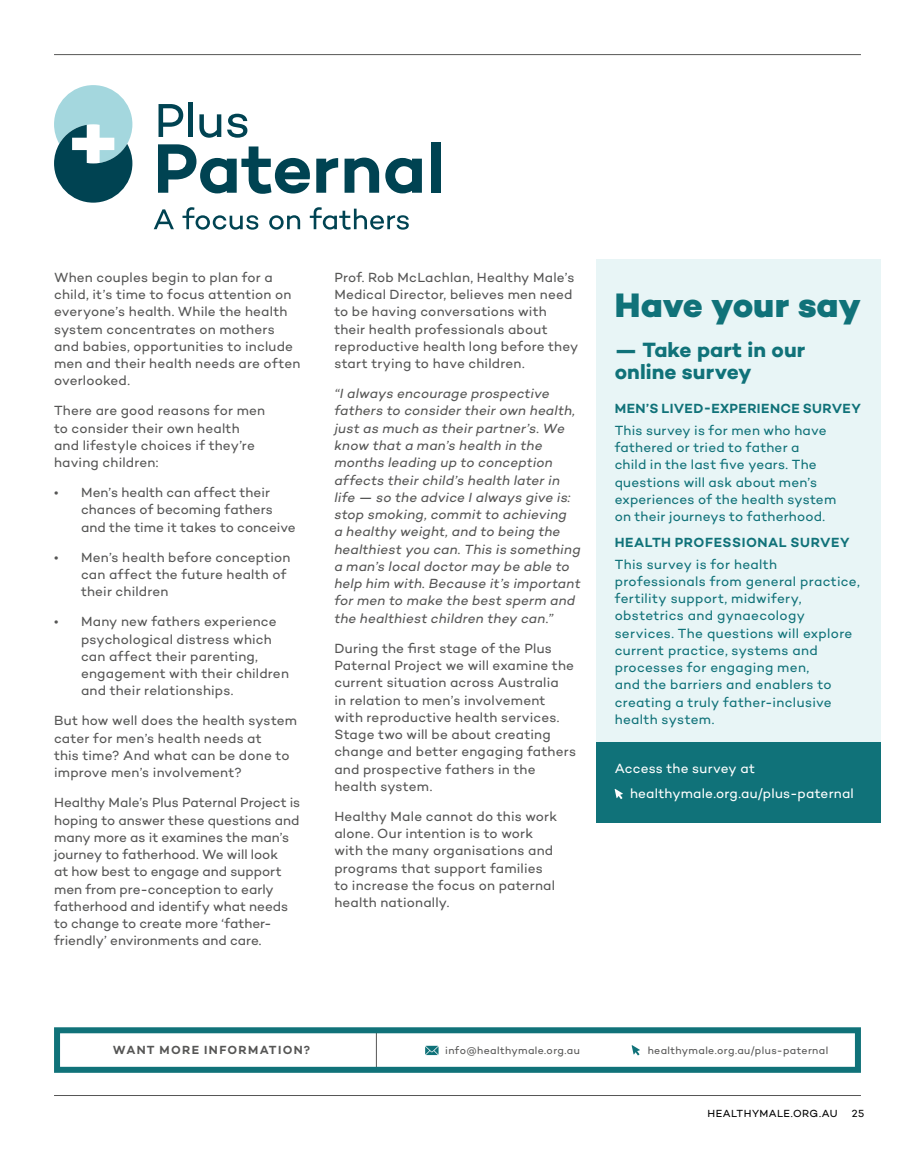
<style>
.page{position:relative;width:915px;height:1149px;background:#fff}
.page>*{position:absolute;margin:0;border:0;box-sizing:border-box;transform-origin:0 0}
.t1{font:800 34.5px "Campton";color:#107279}
.t2{font:700 21px/22.5px "Campton";color:#107279}
.t3{font:13.5px/17.2px "Campton";letter-spacing:.015em;color:#565655}
.t4{font:13.5px/17.2px "Campton";letter-spacing:.02em;color:#107279}
.t5{font:italic 13.5px/17.2px "Campton";letter-spacing:.015em;color:#565655}
.t6{font:600 13.5px "Campton";letter-spacing:.035em;color:#107279}
.t7{font:13.5px/25.8px "Campton";letter-spacing:.015em;color:#fff}
.t8{font:600 12px "Campton";letter-spacing:.11em;color:#565655}
.t9{font:10.5px "Campton";letter-spacing:.035em;color:#565655}
.t10{font:10.5px "Campton";letter-spacing:.04em;color:#000}
</style>
<div class="page">
<div style="left:596px;top:742px;width:284px;height:80px;background:#107279"></div>
<hr style="left:376px;top:1030px;width:1px;height:38px;background:#565655">
<hr style="left:54px;top:54px;width:806px;height:1px;background:#565655">
<hr style="left:54px;top:1094px;width:806px;height:1px;background:#565655">
<div style="left:596px;top:259px;width:284px;height:483px;background:#e8f5f6"></div>
<svg style="left:158px;top:144px;width:152px;height:50px"></svg>
<svg style="left:316px;top:158px;width:22px;height:35px"></svg>
<svg style="left:344px;top:157px;width:35px;height:36px"></svg>
<svg style="left:385px;top:158px;width:37px;height:35px"></svg>
<div style="left:430px;top:142px;width:10px;height:51px;background:#004352"></div>
<svg style="left:154px;top:209px;width:20px;height:20px"></svg>
<svg style="left:182px;top:207px;width:76px;height:22px"></svg>
<svg style="left:269px;top:215px;width:31px;height:14px"></svg>
<svg style="left:310px;top:207px;width:98px;height:22px"></svg>
<svg style="left:158px;top:104px;width:25px;height:33px"></svg>
<div style="left:188px;top:103px;width:5px;height:34px;background:#004352"></div>
<svg style="left:199px;top:114px;width:22px;height:24px"></svg>
<svg style="left:227px;top:114px;width:20px;height:24px"></svg>
<svg style="left:54px;top:85px;width:78px;height:117px"></svg>
<div style="left:54px;top:1026px;width:806px;height:46px;border:6px solid #107279"></div>
<svg style="left:631px;top:1045px;width:8px;height:10px"></svg>
<svg style="left:425px;top:1045px;width:13px;height:9px"></svg>
<svg style="left:614px;top:789px;width:8px;height:10px"></svg>
<p class="t3" style="left:54px;top:268px;width:248px">When couples begin to plan for a child, it’s time to focus attention on everyone’s health. While the health system concentrates on mothers and babies, opportunities to include men and their health needs are often overlooked.</p>
<p class="t3" style="left:54px;top:402px;width:212px">There are good reasons for men to consider their own health and lifestyle choices if they’re having children:</p>
<p class="t3" style="left:81px;top:483px;width:216px;text-indent:-27px">• Men’s health can affect their chances of becoming fathers and the time it takes to conceive</p>
<p class="t3" style="left:81px;top:548px;width:211px;text-indent:-27px">• Men’s health before conception can affect the future health of their children</p>
<p class="t3" style="left:81px;top:612px;width:209px;text-indent:-27px">• Many new fathers experience psychological distress which can affect their parenting, engagement with their children and their relationships.</p>
<p class="t3" style="left:54px;top:711px;width:244px">But how well does the health system cater for men’s health needs at<br>this time? And what can be done to improve men’s involvement?</p>
<p class="t3" style="left:54px;top:793px;width:248px">Healthy Male’s Plus Paternal Project is hoping to answer these questions and many more as it examines the man’s journey to fatherhood. We will look<br>at how best to engage and support men from pre-conception to early fatherhood and identify what needs to change to create more ‘father&shy;friendly’ environments and care.</p>
<p class="t3" style="left:334px;top:268px;width:245px">Prof. Rob McLachlan, Healthy Male’s Medical Director, believes men need to be having conversations with their health professionals about reproductive health long before they start trying to have children.</p>
<p class="t5" style="left:334px;top:384px;width:248px">“I always encourage prospective fathers to consider their own health, just as much as their partner’s. We know that a man’s health in the months leading up to conception affects their child’s health later in life — so the advice I always give is: stop smoking, commit to achieving<br>a healthy weight, and to being the healthiest you can. This is something a man’s local doctor may be able to help him with. Because it’s important for men to make the best sperm and the healthiest children they can.”</p>
<p class="t3" style="left:334px;top:639px;width:243px">During the first stage of the Plus<br>Paternal Project we will examine the current situation across Australia<br>in relation to men’s involvement with reproductive health services.<br>Stage two will be about creating change and better engaging fathers and prospective fathers in the health system.</p>
<p class="t3" style="left:334px;top:807px;width:224px">Healthy Male cannot do this work alone. Our intention is to work with the many organisations and programs that support families to increase the focus on paternal health nationally.</p>
<h1 class="t1" style="left:614px;top:283px;width:248px">Have your say</h1>
<h2 class="t2" style="left:614px;top:338px;width:192px">— Take part in our online survey</h2>
<p class="t6" style="left:614px;top:400px;width:247px">MEN’S LIVED-EXPERIENCE SURVEY</p>
<p class="t4" style="left:614px;top:421px;width:223px">This survey is for men who have fathered or tried to father a<br>child in the last five years. The questions will ask about men’s experiences of the health system on their journeys to fatherhood.</p>
<p class="t6" style="left:614px;top:533px;width:236px">HEALTH PROFESSIONAL SURVEY</p>
<p class="t4" style="left:614px;top:555px;width:246px">This survey is for health professionals from general practice, fertility support, midwifery, obstetrics and gynaecology services. The questions will explore current practice, systems and processes for engaging men,<br>and the barriers and enablers to creating a truly father-inclusive health system.</p>
<p class="t7" style="left:629px;top:754px;width:225px;text-indent:-15px">Access the survey at healthymale.org.au/plus-paternal</p>
<p class="t8" style="left:113px;top:1041px;width:199px">WANT MORE INFORMATION?</p>
<p class="t9" style="left:445px;top:1043px;width:136px">info@healthymale.org.au</p>
<p class="t9" style="left:647px;top:1043px;width:182px">healthymale.org.au/plus-paternal</p>
<p class="t10" style="left:707px;top:1106px;width:132px">HEALTHYMALE.ORG.AU</p>
<p class="t10" style="left:851px;top:1106px;width:15px">25</p>
</div>
